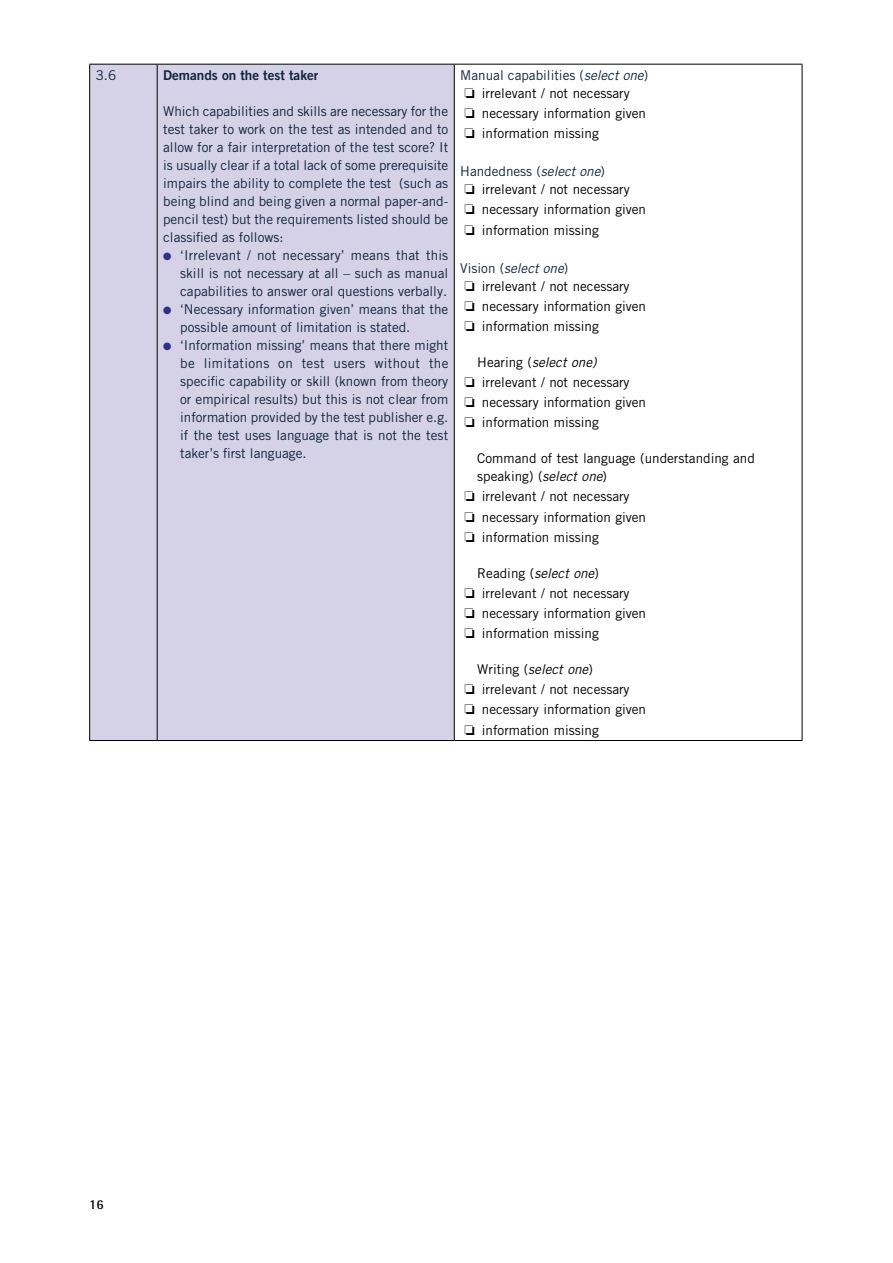
<style>
.page{position:relative;width:893px;height:1263px;background:#fff}
.page>*{position:absolute;margin:0;border:0;box-sizing:border-box;transform-origin:0 0}
.t1{font:13.5px/18px "Trade Gothic LT Std";color:#0f243d;text-align:justify}
.t2{font:13.5px/20.1px "Trade Gothic LT Std";color:#000}
.t3{font:13.5px "Trade Gothic LT Std Bd 2";color:#0f243d}
.t4{font:700 13.5px "Rotis Semi Sans";color:#000}
.s1{color:#2d3188}
.s2{color:#0f243d}
.s3{font-style:italic;color:#0f243d}
.s4{font-style:italic}
</style>
<div class="page">
<div style="left:90px;top:65px;width:364px;height:675px;background:#d5d1e6"></div>
<hr style="left:89px;top:64px;width:68px;height:1px;background:#000">
<hr style="left:89px;top:65px;width:1px;height:675px;background:#000">
<hr style="left:157px;top:64px;width:297px;height:1px;background:#000">
<hr style="left:157px;top:65px;width:1px;height:675px;background:#000">
<hr style="left:454px;top:64px;width:348px;height:1px;background:#000">
<hr style="left:454px;top:65px;width:1px;height:675px;background:#000">
<hr style="left:802px;top:65px;width:1px;height:675px;background:#000">
<hr style="left:89px;top:740px;width:68px;height:1px;background:#000">
<hr style="left:157px;top:740px;width:297px;height:1px;background:#000">
<hr style="left:454px;top:740px;width:348px;height:1px;background:#000">
<p class="t1" style="left:96px;top:66px;width:22px">3.6</p>
<p class="t3" style="left:163px;top:67px;width:157px">Demands on the test taker</p>
<p class="t1" style="left:163px;top:102px;width:287px">Which capabilities and skills are necessary for the test taker to work on the test as intended and to allow for a fair interpretation of the test score? It is usually clear if a total lack of some prerequisite impairs the ability to complete the test (such as being blind and being given a normal paper-and&shy;pencil test) but the requirements listed should be classified as follows:</p>
<p class="t1" style="left:180px;top:246px;width:270px;text-indent:-17px"><span class="s1">●</span> ‘Irrelevant / not necessary’ means that this skill is not necessary at all – such as manual capabilities to answer oral questions verbally.</p>
<p class="t1" style="left:180px;top:300px;width:270px;text-indent:-17px"><span class="s1">●</span> ‘Necessary information given’ means that the possible amount of limitation is stated.</p>
<p class="t1" style="left:180px;top:336px;width:270px;text-indent:-17px"><span class="s1">●</span> ‘Information missing’ means that there might be limitations on test users without the specific capability or skill (known from theory or empirical results) but this is not clear from information provided by the test publisher e.g. if the test uses language that is not the test taker’s first language.</p>
<p class="t2" style="left:465px;top:66px;width:185px;line-height:18px;text-indent:-4px"><span class="s2">Manual capabilities (</span><span class="s3">select one</span><span class="s2">) </span>❏ irrelevant / not necessary</p>
<p class="t2" style="left:465px;top:103px;width:183px">❏ necessary information given ❏ information missing</p>
<p class="t2" style="left:465px;top:162px;width:167px;line-height:18px;text-indent:-4px"><span class="s2">Handedness (</span><span class="s3">select one</span><span class="s2">)<br></span>❏ irrelevant / not necessary</p>
<p class="t2" style="left:465px;top:199px;width:183px">❏ necessary information given ❏ information missing</p>
<p class="t2" style="left:464px;top:259px;width:167px;line-height:18px;text-indent:-4px"><span class="s2">Vision (</span><span class="s3">select one</span><span class="s2">)<br></span>❏ irrelevant / not necessary</p>
<p class="t2" style="left:464px;top:296px;width:183px">❏ necessary information given ❏ information missing</p>
<p class="t2" style="left:464px;top:352px;width:183px;text-indent:13px">Hearing (<span class="s4">select one)<br></span>❏ irrelevant / not necessary<br>❏ necessary information given ❏ information missing</p>
<p class="t2" style="left:477px;top:449px;width:279px;line-height:18px">Command of test language (understanding and speaking) (<span class="s4">select one</span>)</p>
<p class="t2" style="left:464px;top:486px;width:183px">❏ irrelevant / not necessary<br>❏ necessary information given ❏ information missing</p>
<p class="t2" style="left:464px;top:563px;width:183px;text-indent:13px">Reading (<span class="s4">select one</span>)<br>❏ irrelevant / not necessary<br>❏ necessary information given ❏ information missing</p>
<p class="t2" style="left:464px;top:659px;width:183px;text-indent:13px">Writing (<span class="s4">select one</span>)<br>❏ irrelevant / not necessary<br>❏ necessary information given ❏ information missing</p>
<p class="t4" style="left:89px;top:1196px;width:16px">16</p>
</div>
